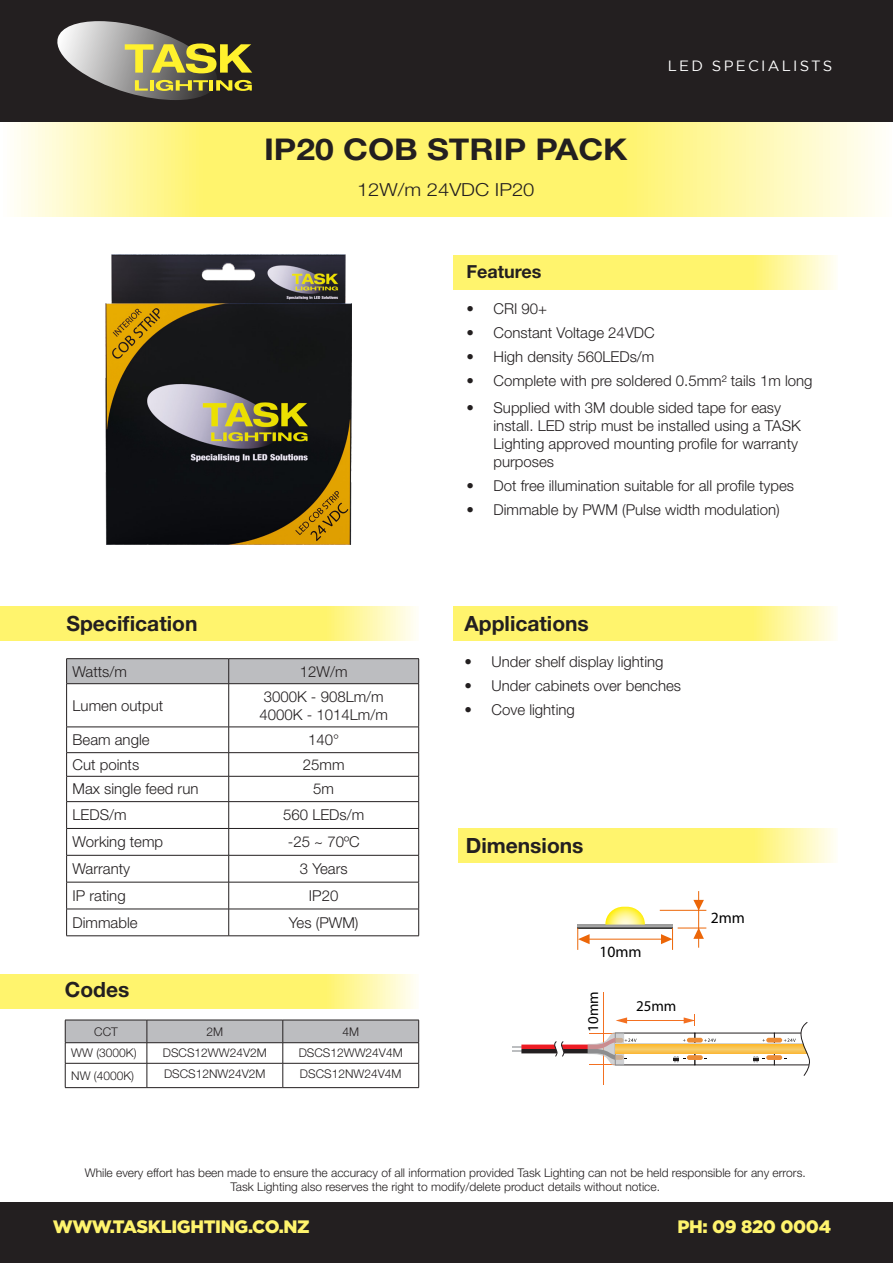
<style>
.page{position:relative;width:893px;height:1263px;background:#fff}
.page>*{position:absolute;margin:0;border:0;box-sizing:border-box;transform-origin:0 0}
.t1{font:700 30px "Helvetica Neue LT Std";color:#231f20;scale:1.12 1}
.t2{font:700 21px "Helvetica Neue LT Std";color:#231f20}
.t3{font:900 18px "Gotham";letter-spacing:-.02em;color:#fff46d}
.t4{font:300 18px "Helvetica Neue LT Std";color:#231f20;scale:1.12 1}
.t5{font:700 18px "Helvetica Neue LT Std";color:#231f20}
.t6{font:15.75px "Myriad Pro";color:#000}
.t7{font:300 15px/18px "Helvetica Neue LT Std";color:#231f20}
.t8{font:15px "Myriad Pro";color:#000}
.t9{font:14.85px "Gotham";letter-spacing:.15em;color:#fff}
.t10{font:300 12px/14.4px "Helvetica Neue LT Std";color:#231f20;text-align:center}
</style>
<div class="page">
<svg style="left:453px;top:256px;width:383px;height:34px;fill:#fff46d"></svg>
<svg style="left:458px;top:828px;width:378px;height:34px;fill:#fff46d"></svg>
<svg style="left:453px;top:606px;width:383px;height:34px;fill:#fff46d"></svg>
<svg style="left:0;top:607px;width:416px;height:34px;fill:#fff46d"></svg>
<svg style="left:0;top:974px;width:416px;height:34px;fill:#fff46d"></svg>
<svg style="left:14px;top:122px;width:865px;height:95px;fill:#fff470"></svg>
<div style="left:0;top:0;width:892px;height:121px;background:#231f20"></div>
<svg style="left:57px;top:21px;width:195px;height:79px"></svg>
<div style="left:0;top:1202px;width:892px;height:61px;background:#231f20"></div>
<img style="left:106px;top:254px;width:245px;height:291px">
<svg style="left:65px;top:1020px;width:354px;height:67px"></svg>
<hr style="left:65px;top:1087px;width:82px;height:1px;background:#231f20">
<hr style="left:147px;top:1087px;width:136px;height:1px;background:#231f20">
<hr style="left:283px;top:1087px;width:136px;height:1px;background:#231f20">
<hr style="left:228px;top:684px;width:1px;height:43px;background:#231f20">
<hr style="left:66px;top:727px;width:163px;height:1px;background:#231f20">
<hr style="left:229px;top:727px;width:190px;height:1px;background:#231f20">
<hr style="left:66px;top:752px;width:163px;height:1px;background:#231f20">
<hr style="left:229px;top:752px;width:190px;height:1px;background:#231f20">
<hr style="left:66px;top:776px;width:163px;height:1px;background:#231f20">
<hr style="left:229px;top:776px;width:190px;height:1px;background:#231f20">
<hr style="left:66px;top:801px;width:163px;height:1px;background:#231f20">
<hr style="left:229px;top:801px;width:190px;height:1px;background:#231f20">
<hr style="left:66px;top:828px;width:163px;height:1px;background:#231f20">
<hr style="left:229px;top:828px;width:190px;height:1px;background:#231f20">
<hr style="left:66px;top:855px;width:163px;height:1px;background:#231f20">
<hr style="left:229px;top:855px;width:190px;height:1px;background:#231f20">
<hr style="left:66px;top:882px;width:163px;height:1px;background:#231f20">
<hr style="left:229px;top:882px;width:190px;height:1px;background:#231f20">
<svg style="left:228px;top:727px;width:1px;height:208px"></svg>
<hr style="left:66px;top:658px;width:163px;height:1px;background:#231f20">
<hr style="left:229px;top:658px;width:190px;height:1px;background:#231f20">
<svg style="left:66px;top:659px;width:353px;height:25px"></svg>
<hr style="left:66px;top:684px;width:1px;height:43px;background:#231f20">
<hr style="left:418px;top:684px;width:1px;height:43px;background:#231f20">
<hr style="left:66px;top:909px;width:163px;height:1px;background:#231f20">
<svg style="left:66px;top:727px;width:1px;height:208px"></svg>
<hr style="left:229px;top:909px;width:190px;height:1px;background:#231f20">
<svg style="left:418px;top:727px;width:1px;height:208px"></svg>
<hr style="left:66px;top:935px;width:163px;height:1px;background:#231f20">
<hr style="left:229px;top:935px;width:190px;height:1px;background:#231f20">
<hr style="left:465px;top:285px;width:236px;height:4px;background:#fff46d">
<hr style="left:687px;top:1038px;width:16px;height:4px;background:#eb8b36;border-radius:2px">
<div style="left:687px;top:1055px;width:16px;height:5px;background:#eb8b36;border-radius:2px"></div>
<svg style="left:674px;top:1056px;width:11px;height:6px"></svg>
<svg style="left:704px;top:1038px;width:12px;height:4px"></svg>
<svg style="left:753px;top:1056px;width:12px;height:6px"></svg>
<hr style="left:766px;top:1038px;width:16px;height:4px;background:#eb8b36;border-radius:2px">
<div style="left:766px;top:1055px;width:16px;height:5px;background:#eb8b36;border-radius:2px"></div>
<svg style="left:616px;top:1017px;width:11px;height:6px"></svg>
<hr style="left:626px;top:1020px;width:68px;height:1px;background:#f37021">
<svg style="left:684px;top:1014px;width:11px;height:12px"></svg>
<hr style="left:603px;top:992px;width:1px;height:92px;background:#f37021">
<svg style="left:512px;top:1032px;width:125px;height:33px"></svg>
<svg style="left:615px;top:1044px;width:159px;height:10px"></svg>
<svg style="left:774px;top:1022px;width:36px;height:54px"></svg>
<hr style="left:660px;top:910px;width:46px;height:1px;background:#ec6608">
<svg style="left:693px;top:900px;width:11px;height:10px"></svg>
<hr style="left:698px;top:891px;width:1px;height:57px;background:#ec6608">
<svg style="left:578px;top:924px;width:95px;height:4px"></svg>
<svg style="left:605px;top:907px;width:40px;height:17px"></svg>
<hr style="left:584px;top:939px;width:81px;height:1px;background:#ec6608">
<svg style="left:577px;top:928px;width:13px;height:22px"></svg>
<svg style="left:661px;top:928px;width:45px;height:22px"></svg>
<p class="t1" style="left:264px;top:130px;width:326px">IP20 COB STRIP PACK</p>
<p class="t4" style="left:357px;top:178px;width:160px">12W/m 24VDC IP20</p>
<p class="t9" style="left:668px;top:58px;width:166px">LED SPECIALISTS</p>
<p class="t5" style="left:466px;top:260px;width:77px">Features</p>
<p class="t7" style="left:466px;top:299px;width:82px">• CRI 90+</p>
<p class="t7" style="left:466px;top:323px;width:190px">• Constant Voltage 24VDC</p>
<p class="t7" style="left:466px;top:347px;width:189px">• High density 560LEDs/m</p>
<p class="t7" style="left:466px;top:371px;width:347px">• Complete with pre soldered 0.5mm² tails 1m long</p>
<p class="t7" style="left:493px;top:398px;width:309px;text-indent:-27px">• Supplied with 3M double sided tape for easy install. LED strip must be installed using a TASK Lighting approved mounting profile for warranty purposes</p>
<p class="t7" style="left:466px;top:476px;width:329px">• Dot free illumination suitable for all profile types</p>
<p class="t7" style="left:466px;top:500px;width:315px">• Dimmable by PWM (Pulse width modulation)</p>
<p class="t2" style="left:66px;top:610px;width:133px">Specification</p>
<p class="t2" style="left:465px;top:610px;width:126px">Applications</p>
<p class="t7" style="left:465px;top:652px;width:200px">• Under shelf display lighting</p>
<p class="t7" style="left:465px;top:676px;width:218px">• Under cabinets over benches</p>
<p class="t7" style="left:465px;top:700px;width:112px">• Cove lighting</p>
<p class="t7" style="left:73px;top:662px;width:56px">Watts/m</p>
<p class="t7" style="left:300px;top:662px;width:49px">12W/m</p>
<p class="t7" style="left:73px;top:696px;width:92px">Lumen output</p>
<p class="t7" style="left:264px;top:687px;width:122px">3000K - 908Lm/m</p>
<p class="t7" style="left:260px;top:705px;width:130px">4000K - 1014Lm/m</p>
<p class="t7" style="left:73px;top:730px;width:78px">Beam angle</p>
<p class="t7" style="left:308px;top:730px;width:33px">140°</p>
<p class="t7" style="left:73px;top:755px;width:68px">Cut points</p>
<p class="t7" style="left:303px;top:755px;width:43px">25mm</p>
<p class="t7" style="left:73px;top:780px;width:127px">Max single feed run</p>
<p class="t7" style="left:313px;top:780px;width:22px">5m</p>
<p class="t7" style="left:73px;top:806px;width:56px">LEDS/m</p>
<p class="t7" style="left:283px;top:806px;width:83px">560 LEDs/m</p>
<p class="t7" style="left:73px;top:832px;width:92px">Working temp</p>
<p class="t7" style="left:288px;top:832px;width:73px">-25 ~ 70ºC</p>
<p class="t7" style="left:73px;top:859px;width:59px">Warranty</p>
<p class="t7" style="left:300px;top:859px;width:49px">3 Years</p>
<p class="t7" style="left:73px;top:886px;width:55px">IP rating</p>
<p class="t7" style="left:309px;top:886px;width:31px">IP20</p>
<p class="t7" style="left:73px;top:913px;width:66px">Dimmable</p>
<p class="t7" style="left:289px;top:913px;width:71px">Yes (PWM)</p>
<p class="t2" style="left:65px;top:977px;width:66px">Codes</p>
<p class="t10" style="left:94px;top:1024px;width:25px">CCT</p>
<p class="t10" style="left:206px;top:1024px;width:18px">2M</p>
<p class="t10" style="left:342px;top:1024px;width:18px">4M</p>
<p class="t10" style="left:71px;top:1045px;width:67px">WW (3000K)</p>
<p class="t10" style="left:163px;top:1045px;width:106px">DSCS12WW24V2M</p>
<p class="t10" style="left:299px;top:1045px;width:106px">DSCS12WW24V4M</p>
<p class="t10" style="left:71px;top:1068px;width:64px">NW (4000K)</p>
<p class="t10" style="left:164px;top:1066px;width:103px">DSCS12NW24V2M</p>
<p class="t10" style="left:300px;top:1066px;width:103px">DSCS12NW24V4M</p>
<p class="t2" style="left:466px;top:832px;width:119px">Dimensions</p>
<p class="t6" style="left:599px;top:942px;width:44px">10mm</p>
<p class="t8" style="left:584px;top:1032px;width:42px;rotate:-90deg">10mm</p>
<p class="t8" style="left:636px;top:996px;width:42px">25mm</p>
<p class="t6" style="left:711px;top:908px;width:36px">2mm</p>
<p class="t10" style="left:85px;top:1165px;width:722px">While every effort has been made to ensure the accuracy of all information provided Task Lighting can not be held responsible for any errors.<br>Task Lighting also reserves the right to modify/delete product details without notice.</p>
<p class="t3" style="left:53px;top:1216px;width:259px">WWW.TASKLIGHTING.CO.NZ</p>
<p class="t3" style="left:677px;top:1216px;width:155px">PH: 09 820 0004</p>
</div>
